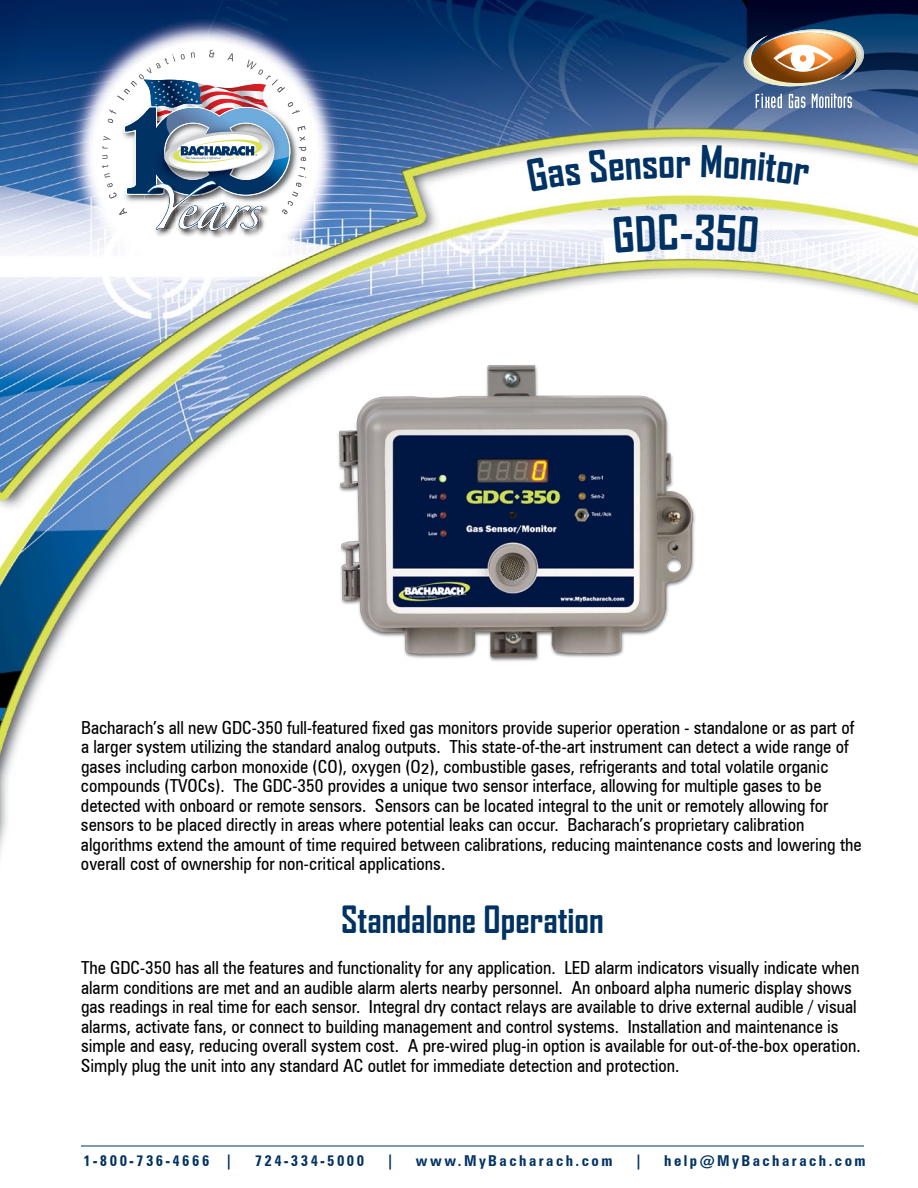
<style>
.page{position:relative;width:918px;height:1188px;background:#fff}
.page>*{position:absolute;margin:0;border:0;box-sizing:border-box;transform-origin:0 0}
.t1{font:700 46.5px "Agency FB";color:#003263}
.t2{font:700 42px "Agency FB";color:#003263}
.t3{font:700 36px "Agency FB";color:#003263}
.t4{font:condensed 18px/19.5px "Zurich BT";color:#000}
.t5{font:700 condensed 15px "Zurich BT";letter-spacing:.165em;color:#003263}
</style>
<div class="page">
<img style="left:0;top:0;width:918px;height:1146px">
<hr style="left:81px;top:1146px;width:783px;height:1px;background:#003263">
<img style="left:760px;top:29px;width:104px;height:52px">
<img style="left:761px;top:31px;width:96px;height:25px">
<img style="left:744px;top:35px;width:103px;height:52px">
<img style="left:751px;top:33px;width:105px;height:50px">
<svg style="left:812px;top:94px;width:40px;height:14px"></svg>
<svg style="left:789px;top:94px;width:16px;height:14px"></svg>
<svg style="left:756px;top:94px;width:26px;height:14px"></svg>
<img style="left:336px;top:352px;width:377px;height:317px">
<div style="left:95px;top:42px;width:219px;height:219px;background:#fff;border-radius:50%"></div>
<svg style="left:102px;top:50px;width:204px;height:189px"></svg>
<img style="left:151px;top:80px;width:41px;height:26px">
<svg style="left:527px;top:157px;width:54px;height:34px"></svg>
<svg style="left:589px;top:150px;width:85px;height:33px"></svg>
<svg style="left:701px;top:145px;width:108px;height:42px"></svg>
<svg style="left:614px;top:215px;width:63px;height:38px"></svg>
<svg style="left:696px;top:215px;width:62px;height:38px"></svg>
<h2 class="t2" style="left:675px;top:136px;width:18px">r</h2>
<h1 class="t1" style="left:679px;top:204px;width:16px">-</h1>
<p class="t4" style="left:81px;top:718px;width:782px">Bacharach’s all new GDC-350 full-featured fixed gas monitors provide superior operation - standalone or as part of a larger system utilizing the standard analog outputs. This state-of-the-art instrument can detect a wide range of gases including carbon monoxide (CO), oxygen (O<sub>2</sub>), combustible gases, refrigerants and total volatile organic compounds (TVOCs). The GDC-350 provides a unique two sensor interface, allowing for multiple gases to be detected with onboard or remote sensors. Sensors can be located integral to the unit or remotely allowing for sensors to be placed directly in areas where potential leaks can occur. Bacharach’s proprietary calibration algorithms extend the amount of time required between calibrations, reducing maintenance costs and lowering the overall cost of ownership for non-critical applications.</p>
<h3 class="t3" style="left:341px;top:897px;width:264px">Standalone Operation</h3>
<p class="t4" style="left:81px;top:958px;width:781px">The GDC-350 has all the features and functionality for any application. LED alarm indicators visually indicate when alarm conditions are met and an audible alarm alerts nearby personnel. An onboard alpha numeric display shows gas readings in real time for each sensor. Integral dry contact relays are available to drive external audible / visual alarms, activate fans, or connect to building management and control systems. Installation and maintenance is simple and easy, reducing overall system cost. A pre-wired plug-in option is available for out-of-the-box operation.<br>Simply plug the unit into any standard AC outlet for immediate detection and protection.</p>
<p class="t5" style="left:83px;top:1152px;width:151px">1-800-736-4666 |</p>
<p class="t5" style="left:255px;top:1152px;width:111px">724-334-5000</p>
<p class="t5" style="left:386px;top:1152px;width:9px">|</p>
<p class="t5" style="left:416px;top:1152px;width:198px">www.MyBacharach.com</p>
<p class="t5" style="left:635px;top:1152px;width:9px">|</p>
<p class="t5" style="left:664px;top:1152px;width:203px">help@MyBacharach.com</p>
</div>
